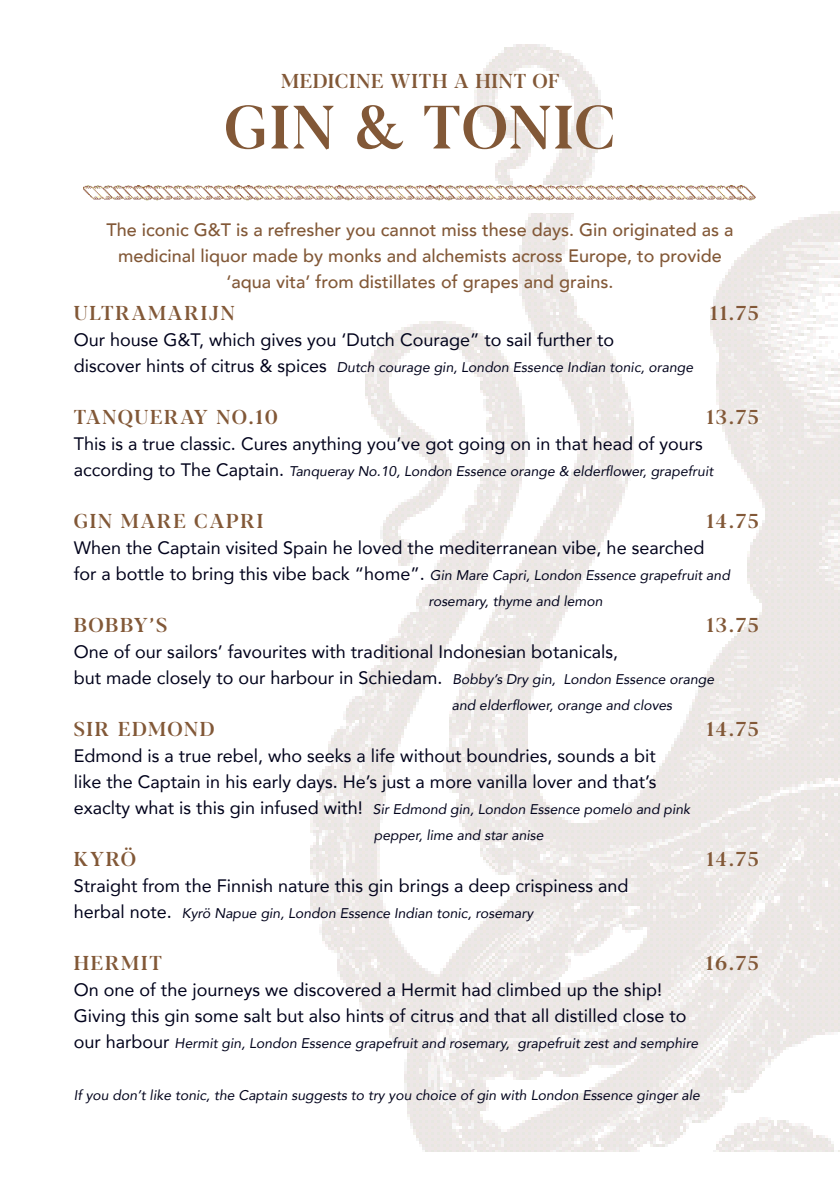
<style>
.page{position:relative;width:840px;height:1191px;background:#fff}
.page>*{position:absolute;margin:0;border:0;box-sizing:border-box;transform-origin:0 0}
.t1{font:500 60.8px "Blacker Display";letter-spacing:.025em;color:#825837}
.t2{font:500 20px "Blacker Display";letter-spacing:.09em;color:#825837}
.t3{font:500 20px "Blacker Display";letter-spacing:.04em;color:#825837}
.t4{font:18px "Avenir";color:#00021b}
.t5{font:500 18px "Avenir";color:#825837}
.t6{font:italic 14px/26px "Avenir";color:#00021b}
.s1{font-style:normal;font-size:18px}
.s2{font-style:italic;font-size:14px}
</style>
<div class="page">
<img style="left:310px;top:45px;width:529px;height:1106px">
<img style="left:83px;top:186px;width:671px;height:27px">
<p class="t3" style="left:281px;top:69px;width:280px">MEDICINE WITH A HINT OF</p>
<p class="t1" style="left:224px;top:90px;width:393px">GIN &amp; TONIC</p>
<p class="t5" style="left:106px;top:214px;width:628px">The iconic G&amp;T is a refresher you cannot miss these days. Gin originated as a</p>
<p class="t5" style="left:118px;top:240px;width:605px">medicinal liquor made by monks and alchemists across Europe, to provide</p>
<p class="t5" style="left:226px;top:266px;width:388px">‘aqua vita’ from distillates of grapes and grains.</p>
<p class="t2" style="left:74px;top:300px;width:162px">ULTRAMARIJN</p>
<p class="t2" style="left:709px;top:300px;width:50px">11.75</p>
<p class="t4" style="left:74px;top:325px;width:541px">Our house G&amp;T, which gives you ‘Dutch Courage” to sail further to</p>
<p class="t6" style="left:74px;top:353px;width:620px"><span class="s1">discover hints of citrus &amp; spices</span> Dutch courage gin, London Essence Indian tonic, orange</p>
<p class="t2" style="left:74px;top:404px;width:206px">TANQUERAY NO.10</p>
<p class="t2" style="left:706px;top:404px;width:53px">13.75</p>
<p class="t4" style="left:74px;top:429px;width:630px">This is a true classic. Cures anything you’ve got going on in that head of yours</p>
<p class="t6" style="left:74px;top:457px;width:640px"><span class="s1">according to The Captain.</span> Tanqueray No.10, London Essence orange &amp; elderflower, grapefruit</p>
<p class="t2" style="left:74px;top:508px;width:191px">GIN MARE CAPRI</p>
<p class="t2" style="left:706px;top:508px;width:54px">14.75</p>
<p class="t4" style="left:74px;top:533px;width:632px">When the Captain visited Spain he loved the mediterranean vibe, he searched</p>
<p class="t6" style="left:428px;top:561px;width:303px;text-indent:-354px"><span class="s1">for a bottle to bring this vibe back “home”.</span> Gin Mare Capri, London Essence grapefruit and rosemary, thyme and lemon</p>
<p class="t2" style="left:74px;top:612px;width:95px">BOBBY’S</p>
<p class="t2" style="left:706px;top:612px;width:53px">13.75</p>
<p class="t4" style="left:74px;top:637px;width:545px">One of our sailors’ favourites with traditional Indonesian botanicals,</p>
<p class="t4" style="left:74px;top:663px;width:641px">but made closely to our harbour in Schiedam. <span class="s2">Bobby’s Dry gin, London Essence orange</span></p>
<p class="t6" style="left:451px;top:691px;width:222px">and elderflower, orange and cloves</p>
<p class="t2" style="left:74px;top:716px;width:142px">SIR EDMOND</p>
<p class="t2" style="left:706px;top:716px;width:54px">14.75</p>
<p class="t4" style="left:74px;top:741px;width:583px">Edmond is a true rebel, who seeks a life without boundries, sounds a bit</p>
<p class="t4" style="left:74px;top:767px;width:583px">like the Captain in his early days. He’s just a more vanilla lover and that’s</p>
<p class="t6" style="left:74px;top:795px;width:617px"><span class="s1">exaclty what is this gin infused with!</span> Sir Edmond gin, London Essence pomelo and pink</p>
<p class="t6" style="left:373px;top:821px;width:171px">pepper, lime and star anise</p>
<p class="t2" style="left:74px;top:846px;width:64px">KYRÖ</p>
<p class="t2" style="left:706px;top:846px;width:54px">14.75</p>
<p class="t4" style="left:74px;top:871px;width:556px">Straight from the Finnish nature this gin brings a deep crispiness and</p>
<p class="t6" style="left:74px;top:899px;width:460px"><span class="s1">herbal note.</span> Kyrö Napue gin, London Essence Indian tonic, rosemary</p>
<p class="t2" style="left:74px;top:950px;width:90px">HERMIT</p>
<p class="t2" style="left:705px;top:950px;width:54px">16.75</p>
<p class="t4" style="left:74px;top:975px;width:589px">On one of the journeys we discovered a Hermit had climbed up the ship!</p>
<p class="t4" style="left:74px;top:1001px;width:613px">Giving this gin some salt but also hints of citrus and that all distilled close to</p>
<p class="t6" style="left:74px;top:1029px;width:625px"><span class="s1">our harbour</span> Hermit gin, London Essence grapefruit and rosemary, grapefruit zest and semphire</p>
<p class="t6" style="left:74px;top:1081px;width:627px">If you don’t like tonic, the Captain suggests to try you choice of gin with London Essence ginger ale</p>
</div>
